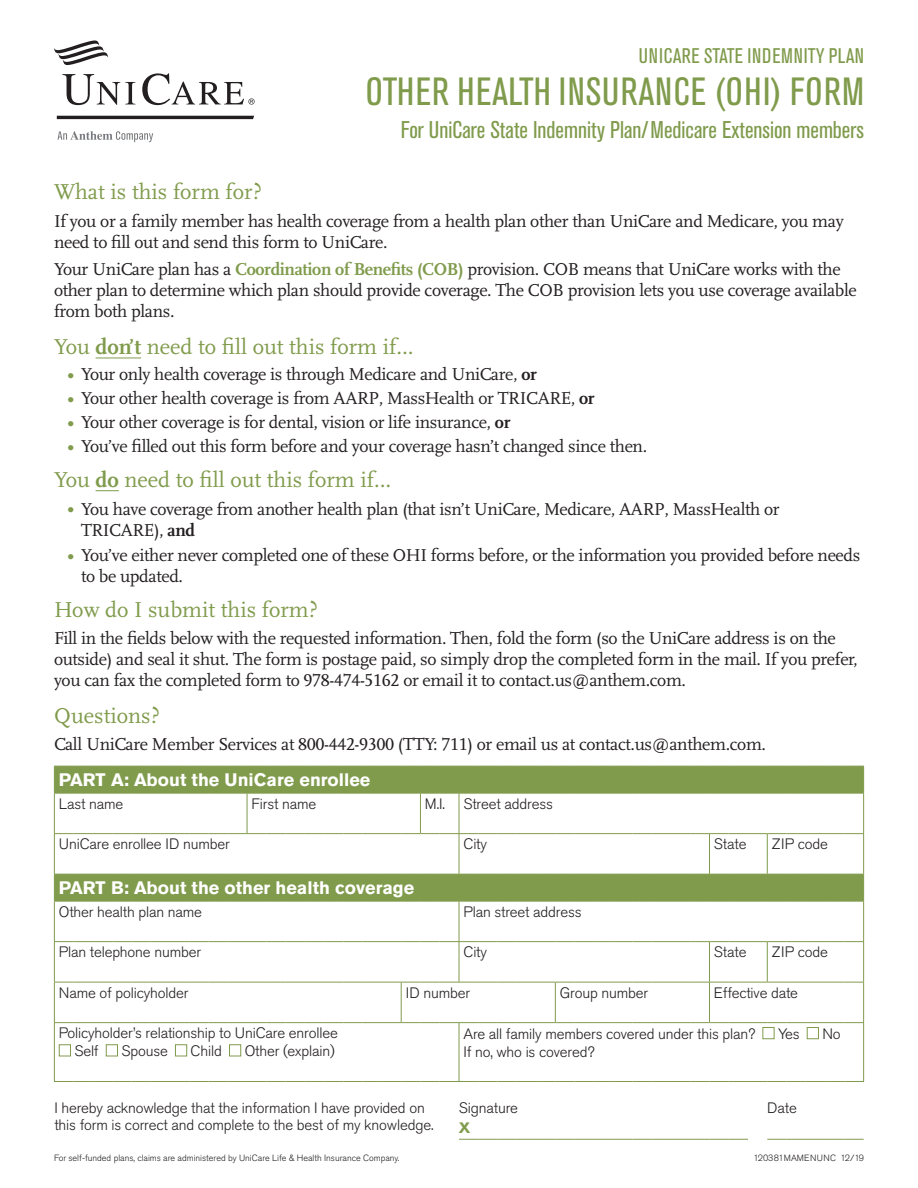
<style>
.page{position:relative;width:918px;height:1188px;background:#fff}
.page>*{position:absolute;margin:0;border:0;box-sizing:border-box;transform-origin:0 0}
.t1{font:condensed 39px "Akzidenz Grotesk Pro";letter-spacing:.02em;color:#809b4c}
.t2{font:condensed 24px "Akzidenz Grotesk Pro";color:#809b4c}
.Section_name_-_color{font:22.5px "Scala LF";color:#809b4c}
.t3{font:condensed 21px "Akzidenz Grotesk Pro";letter-spacing:.02em;color:#809b4c}
.Body_copy{font:18px/21px "Scala LF";letter-spacing:-.02em;color:#231f20}
.Body_bullet_indent{font:18px/21px "Scala LF";letter-spacing:-.02em;color:#231f20}
.Section_name_-_color-2{font:700 18px "Akzidenz Grotesk Pro";color:#fff}
.Cell_label{font:300 15px/18px "Akzidenz Grotesk Pro";letter-spacing:-.01em;color:#231f20}
.Cell_label-2{font:700 15px "Akzidenz Grotesk Pro";color:#809b4c}
.t4{font:300 9px "Akzidenz Grotesk Pro";color:#231f20}
.s1{font-weight:700;color:#809b4c}
.s2{font-weight:700}
</style>
<div class="page">
<svg style="left:57px;top:116px;width:197px;height:3px"></svg>
<svg style="left:62px;top:74px;width:73px;height:31px"></svg>
<svg style="left:54px;top:40px;width:54px;height:25px"></svg>
<svg style="left:142px;top:73px;width:113px;height:32px"></svg>
<svg style="left:58px;top:131px;width:95px;height:11px"></svg>
<svg style="left:55px;top:794px;width:808px;height:80px"></svg>
<hr style="left:54px;top:794px;width:1px;height:39px;background:#809b4c">
<hr style="left:863px;top:794px;width:1px;height:39px;background:#809b4c">
<hr style="left:767px;top:834px;width:1px;height:40px;background:#809b4c">
<hr style="left:863px;top:834px;width:1px;height:40px;background:#809b4c">
<hr style="left:54px;top:834px;width:1px;height:40px;background:#809b4c">
<hr style="left:459px;top:834px;width:1px;height:40px;background:#809b4c">
<hr style="left:709px;top:834px;width:1px;height:40px;background:#809b4c">
<hr style="left:247px;top:794px;width:1px;height:39px;background:#809b4c">
<hr style="left:420px;top:794px;width:1px;height:39px;background:#809b4c">
<hr style="left:459px;top:794px;width:1px;height:39px;background:#809b4c">
<svg style="left:54px;top:833px;width:810px;height:1px"></svg>
<hr style="left:54px;top:902px;width:1px;height:39px;background:#809b4c">
<hr style="left:459px;top:902px;width:1px;height:39px;background:#809b4c">
<hr style="left:863px;top:902px;width:1px;height:39px;background:#809b4c">
<hr style="left:54px;top:942px;width:1px;height:40px;background:#809b4c">
<hr style="left:54px;top:982px;width:1px;height:40px;background:#809b4c">
<hr style="left:401px;top:982px;width:1px;height:40px;background:#809b4c">
<hr style="left:555px;top:982px;width:1px;height:40px;background:#809b4c">
<hr style="left:709px;top:982px;width:1px;height:40px;background:#809b4c">
<hr style="left:863px;top:982px;width:1px;height:40px;background:#809b4c">
<hr style="left:459px;top:942px;width:1px;height:40px;background:#809b4c">
<hr style="left:709px;top:942px;width:1px;height:40px;background:#809b4c">
<hr style="left:767px;top:942px;width:1px;height:40px;background:#809b4c">
<svg style="left:54px;top:941px;width:810px;height:1px"></svg>
<hr style="left:863px;top:942px;width:1px;height:40px;background:#809b4c">
<svg style="left:54px;top:982px;width:810px;height:1px"></svg>
<hr style="left:863px;top:1023px;width:1px;height:58px;background:#809b4c">
<hr style="left:54px;top:1023px;width:1px;height:58px;background:#809b4c">
<svg style="left:54px;top:1022px;width:810px;height:1px"></svg>
<hr style="left:459px;top:1023px;width:1px;height:58px;background:#809b4c">
<svg style="left:459px;top:1139px;width:289px;height:1px"></svg>
<svg style="left:767px;top:1139px;width:97px;height:1px"></svg>
<svg style="left:54px;top:1081px;width:810px;height:1px"></svg>
<div style="left:54px;top:766px;width:810px;height:28px;background:#809b4c"></div>
<div style="left:54px;top:874px;width:810px;height:28px;background:#809b4c"></div>
<div style="left:59px;top:1044px;width:12px;height:12px;border:1px solid #809b4c"></div>
<div style="left:106px;top:1044px;width:12px;height:12px;border:1px solid #809b4c"></div>
<div style="left:175px;top:1044px;width:12px;height:12px;border:1px solid #809b4c"></div>
<div style="left:229px;top:1044px;width:12px;height:12px;border:1px solid #809b4c"></div>
<div style="left:762px;top:1027px;width:12px;height:12px;border:1px solid #809b4c"></div>
<div style="left:807px;top:1027px;width:12px;height:12px;border:1px solid #809b4c"></div>
<hr style="left:96px;top:358px;width:45px;height:1px;background:#809b4c">
<svg style="left:96px;top:490px;width:23px;height:1px"></svg>
<p class="t3" style="left:639px;top:42px;width:227px">UNICARE STATE INDEMNITY PLAN</p>
<h1 class="t1" style="left:366px;top:66px;width:500px">OTHER HEALTH INSURANCE (OHI) FORM</h1>
<h2 class="t2" style="left:401px;top:114px;width:465px">For UniCare State Indemnity Plan/Medicare Extension members</h2>
<p class="Section_name_-_color" style="left:54px;top:179px;width:209px">What is this form for?</p>
<p class="Body_copy" style="left:54px;top:211px;width:791px">If you or a family member has health coverage from a health plan other than UniCare and Medicare, you may need to fill out and send this form to UniCare.</p>
<p class="Body_copy" style="left:54px;top:259px;width:804px">Your UniCare plan has a <span class="s1">Coordination of Benefits (COB)</span> provision. COB means that UniCare works with the other plan to determine which plan should provide coverage. The COB provision lets you use coverage available from both plans.</p>
<p class="Section_name_-_color" style="left:54px;top:335px;width:361px">You <span class="s2">don’t</span> need to fill out this form if…</p>
<p class="Body_bullet_indent" style="left:81px;top:364px;width:457px">Your only health coverage is through Medicare and UniCare, <span class="s2">or</span></p>
<p class="Body_bullet_indent" style="left:81px;top:388px;width:515px">Your other health coverage is from AARP, MassHealth or TRICARE, <span class="s2">or</span></p>
<p class="Body_bullet_indent" style="left:81px;top:412px;width:431px">Your other coverage is for dental, vision or life insurance, <span class="s2">or</span></p>
<p class="Body_bullet_indent" style="left:81px;top:436px;width:568px">You’ve filled out this form before and your coverage hasn’t changed since then.</p>
<p class="Section_name_-_color" style="left:54px;top:467px;width:338px">You <span class="s2">do</span> need to fill out this form if…</p>
<p class="Body_bullet_indent" style="left:81px;top:499px;width:700px">You have coverage from another health plan (that isn’t UniCare, Medicare, AARP, MassHealth or<br>TRICARE), <span class="s2">and</span></p>
<p class="Body_bullet_indent" style="left:81px;top:545px;width:781px">You’ve either never completed one of these OHI forms before, or the information you provided before needs to be updated.</p>
<p class="Section_name_-_color" style="left:54px;top:597px;width:265px">How do I submit this form?</p>
<p class="Body_copy" style="left:54px;top:628px;width:805px">Fill in the fields below with the requested information. Then, fold the form (so the UniCare address is on the outside) and seal it shut. The form is postage paid, so simply drop the completed form in the mail. If you prefer, you can fax the completed form to 978-474-5162 or email it to contact.us@anthem.com.</p>
<p class="Section_name_-_color" style="left:54px;top:704px;width:107px">Questions?</p>
<p class="Body_copy" style="left:54px;top:734px;width:714px">Call UniCare Member Services at 800-442-9300 (TTY: 711) or email us at contact.us@anthem.com.</p>
<p class="Section_name_-_color-2" style="left:59px;top:768px;width:313px">PART A: About the UniCare enrollee</p>
<p class="Cell_label" style="left:59px;top:795px;width:66px">Last name</p>
<p class="Cell_label" style="left:252px;top:795px;width:66px">First name</p>
<p class="Cell_label" style="left:425px;top:795px;width:21px">M.I.</p>
<p class="Cell_label" style="left:463px;top:795px;width:91px">Street address</p>
<p class="Cell_label" style="left:59px;top:835px;width:173px">UniCare enrollee ID number</p>
<p class="Cell_label" style="left:463px;top:835px;width:25px">City</p>
<p class="Cell_label" style="left:714px;top:835px;width:34px">State</p>
<p class="Cell_label" style="left:772px;top:835px;width:58px">ZIP code</p>
<p class="Section_name_-_color-2" style="left:59px;top:876px;width:357px">PART B: About the other health coverage</p>
<p class="Cell_label" style="left:59px;top:903px;width:145px">Other health plan name</p>
<p class="Cell_label" style="left:463px;top:903px;width:120px">Plan street address</p>
<p class="Cell_label" style="left:59px;top:943px;width:144px">Plan telephone number</p>
<p class="Cell_label" style="left:463px;top:943px;width:25px">City</p>
<p class="Cell_label" style="left:714px;top:943px;width:34px">State</p>
<p class="Cell_label" style="left:772px;top:943px;width:58px">ZIP code</p>
<p class="Cell_label" style="left:59px;top:984px;width:131px">Name of policyholder</p>
<p class="Cell_label" style="left:406px;top:984px;width:66px">ID number</p>
<p class="Cell_label" style="left:560px;top:984px;width:90px">Group number</p>
<p class="Cell_label" style="left:714px;top:984px;width:86px">Effective date</p>
<p class="Cell_label" style="left:74px;top:1024px;width:265px;text-indent:-16px">Policyholder’s relationship to UniCare enrollee<br>Self</p>
<p class="Cell_label" style="left:463px;top:1025px;width:293px">Are all family members covered under this plan?</p>
<p class="Cell_label" style="left:778px;top:1025px;width:23px">Yes</p>
<p class="Cell_label" style="left:822px;top:1025px;width:20px">No</p>
<p class="Cell_label" style="left:463px;top:1043px;width:133px">If no, who is covered?</p>
<p class="Cell_label" style="left:121px;top:1042px;width:48px">Spouse</p>
<p class="Cell_label" style="left:191px;top:1042px;width:33px">Child</p>
<p class="Cell_label" style="left:245px;top:1042px;width:92px">Other (explain)</p>
<p class="Cell_label" style="left:54px;top:1100px;width:381px;line-height:16.5px">I hereby acknowledge that the information I have provided on this form is correct and complete to the best of my knowledge.</p>
<p class="Cell_label" style="left:459px;top:1099px;width:61px">Signature</p>
<p class="Cell_label-2" style="left:459px;top:1118px;width:13px">X</p>
<p class="Cell_label" style="left:767px;top:1099px;width:31px">Date</p>
<p class="t4" style="left:54px;top:1152px;width:347px">For self-funded plans, claims are administered by UniCare Life &amp; Health Insurance Company.</p>
<p class="t4" style="left:754px;top:1152px;width:112px">120381MAMENUNC 12/19</p>
</div>
